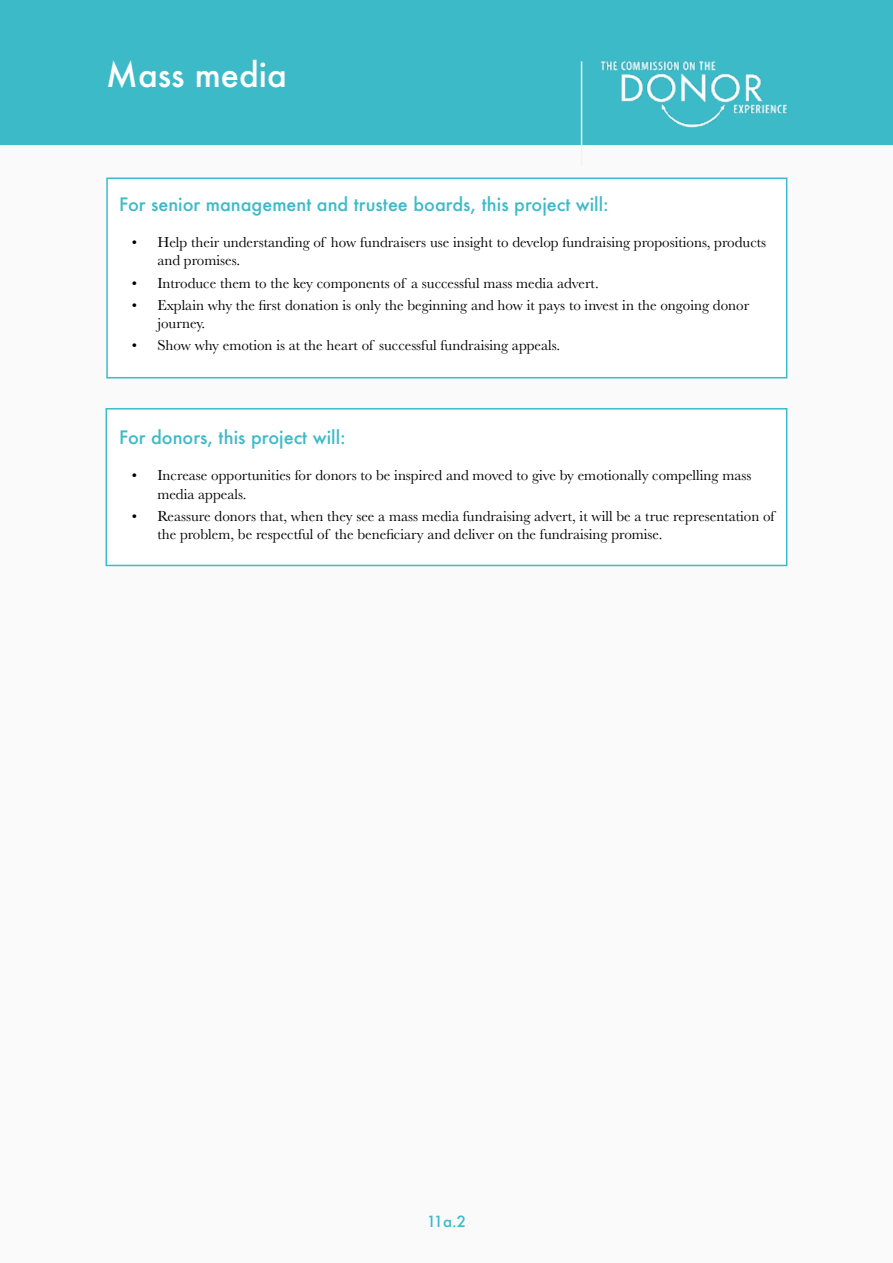
<style>
.page{position:relative;width:893px;height:1263px;background:#f9faf9}
.page>*{position:absolute;margin:0;border:0;box-sizing:border-box;transform-origin:0 0}
.t1{font:500 33px "Futura";color:#fff}
.t2{font:500 18px "Futura";color:#3cbac8}
.t3{font:15px/18px "Baskerville";color:#000}
.t4{font:500 15px "Futura";color:#3cbac8}
</style>
<div class="page">
<div style="left:0;top:0;width:893px;height:145px;background:#3cbac8"></div>
<img style="left:601px;top:61px;width:187px;height:67px">
<hr style="left:581px;top:61px;width:1px;height:105px;background:#f2f5f2">
<div style="left:106px;top:178px;width:681px;height:200px;background:#fff;border:2px solid #3cbac8"></div>
<div style="left:106px;top:408px;width:681px;height:158px;background:#fff;border:2px solid #3cbac8"></div>
<h1 class="t1" style="left:106px;top:52px;width:182px">Mass media</h1>
<p class="t2" style="left:119px;top:192px;width:491px">For senior management and trustee boards, this project will:</p>
<p class="t3" style="left:157px;top:234px;width:610px;text-indent:-26px">• Help their understanding of how fundraisers use insight to develop fundraising propositions, products and promises.</p>
<p class="t3" style="left:132px;top:274px;width:468px">• Introduce them to the key components of a successful mass media advert.</p>
<p class="t3" style="left:157px;top:296px;width:593px;text-indent:-26px">• Explain why the first donation is only the beginning and how it pays to invest in the ongoing donor journey.</p>
<p class="t3" style="left:132px;top:337px;width:430px">• Show why emotion is at the heart of successful fundraising appeals.</p>
<p class="t2" style="left:119px;top:425px;width:228px">For donors, this project will:</p>
<p class="t3" style="left:157px;top:467px;width:595px;text-indent:-26px">• Increase opportunities for donors to be inspired and moved to give by emotionally compelling mass media appeals.</p>
<p class="t3" style="left:157px;top:507px;width:619px;text-indent:-26px">• Reassure donors that, when they see a mass media fundraising advert, it will be a true representation of the problem, be respectful of the beneficiary and deliver on the fundraising promise.</p>
<p class="t4" style="left:427px;top:1211px;width:41px">11a.2</p>
</div>
